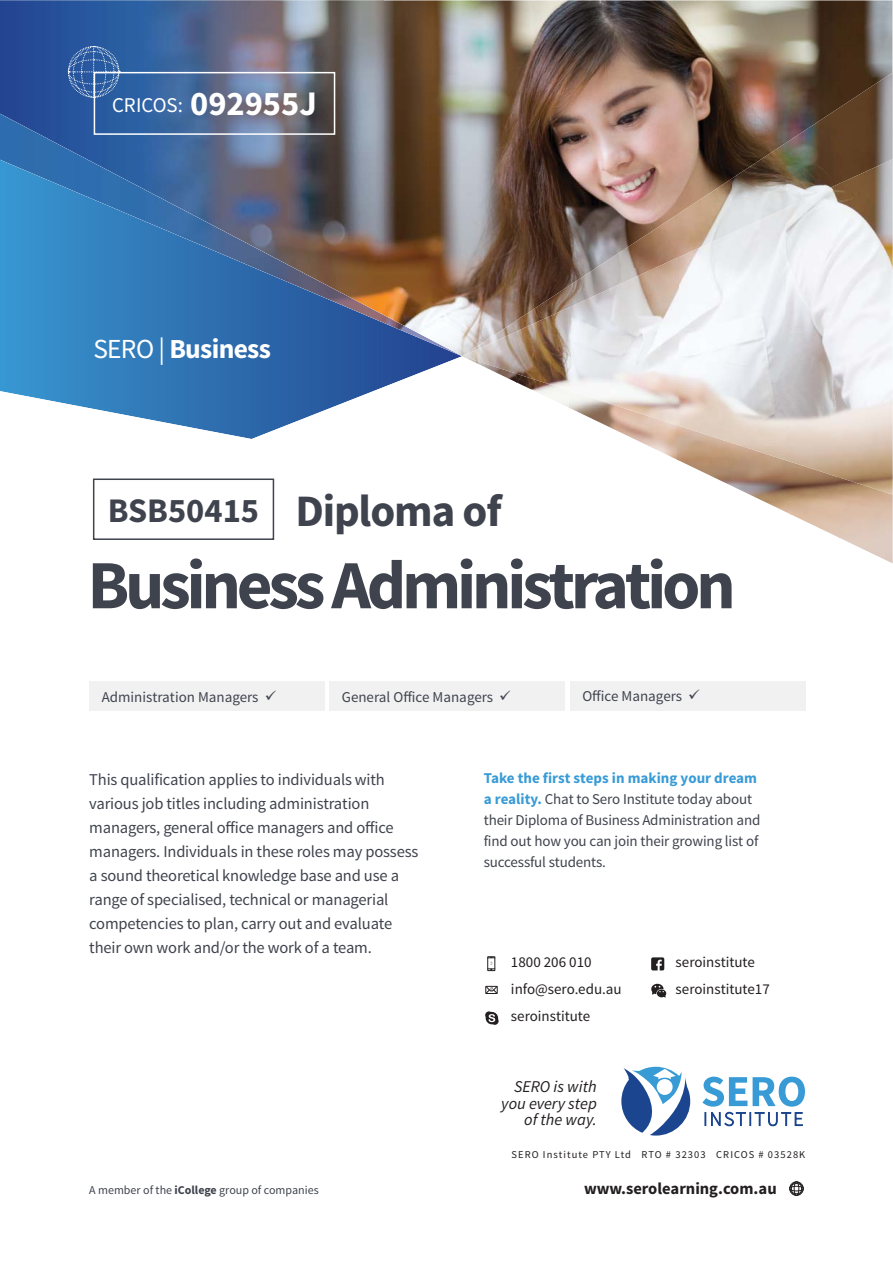
<style>
.page{position:relative;width:893px;height:1263px;background:#fff}
.page>*{position:absolute;margin:0;border:0;box-sizing:border-box;transform-origin:0 0}
.t1{font:700 69px "Source Sans Pro";letter-spacing:-.06em;color:#3f434d}
.t2{font:700 45px "Source Sans Pro";letter-spacing:-.025em;color:#3f434d}
.t3{font:700 34.5px "Source Sans Pro";color:#3f434d}
.t4{font:700 27.6px "Source Sans Pro";letter-spacing:-.025em;color:#fff}
.t5{font:21px "Source Sans Pro";color:#fff}
.t6{font:16.5px/24px "Source Sans Pro";letter-spacing:-.01em;color:#3f434d}
.t7{font:italic 16.5px/16.5px "Source Sans Pro";color:#231f20;text-align:right}
.t8{font:700 16.5px "Source Sans Pro";color:#231f20}
.t9{font:15px/21px "Source Sans Pro";letter-spacing:-.01em;color:#3f434d}
.t10{font:15px/27px "Source Sans Pro";color:#231f20}
.t11{font:12px "Source Sans Pro";color:#3f434d}
.t12{font:10.5px "Source Sans Pro";letter-spacing:.1em;color:#231f20}
.s1{font-weight:700;font-size:34.5px}
.s2{font-weight:400}
.s3{font-weight:700}
.s4{font-weight:700;color:#389bd6}
</style>
<div class="page">
<div style="left:789px;top:1182px;width:14px;height:13px;border:1px solid #231f20;border-radius:50%"></div>
<div style="left:791px;top:1182px;width:11px;height:13px;border:1px solid #231f20;border-radius:50%"></div>
<div style="left:794px;top:1182px;width:5px;height:13px;border:1px solid #231f20;border-radius:50%"></div>
<div style="left:789px;top:1183px;width:14px;height:11px;border:1px solid #231f20;border-radius:50%"></div>
<div style="left:789px;top:1186px;width:14px;height:5px;border:1px solid #231f20;border-radius:50%"></div>
<svg style="left:651px;top:957px;width:13px;height:13px"></svg>
<div style="left:488px;top:957px;width:7px;height:14px;border:1px solid #231f20"></div>
<svg style="left:487px;top:957px;width:8px;height:13px"></svg>
<svg style="left:651px;top:984px;width:15px;height:14px"></svg>
<div style="left:486px;top:986px;width:11px;height:8px;border:1px solid #231f20"></div>
<svg style="left:486px;top:987px;width:11px;height:6px"></svg>
<svg style="left:485px;top:1011px;width:14px;height:14px"></svg>
<svg style="left:621px;top:1067px;width:69px;height:69px"></svg>
<svg style="left:702px;top:1077px;width:103px;height:49px"></svg>
<img style="left:92px;top:0;width:801px;height:540px">
<img style="left:0;top:0;width:384px;height:114px">
<img style="left:0;top:114px;width:384px;height:46px">
<svg style="left:0;top:160px;width:462px;height:279px;background:#5a7fa4"></svg>
<img style="left:785px;top:73px;width:108px;height:86px">
<img style="left:731px;top:142px;width:54px;height:65px">
<img style="left:623px;top:170px;width:108px;height:87px">
<img style="left:569px;top:249px;width:55px;height:8px">
<img style="left:515px;top:284px;width:54px;height:22px">
<img style="left:677px;top:461px;width:162px;height:54px">
<img style="left:839px;top:495px;width:54px;height:68px">
<img style="left:789px;top:514px;width:50px;height:25px">
<svg style="left:449px;top:351px;width:309px;height:148px"></svg>
<img style="left:785px;top:159px;width:108px;height:336px">
<img style="left:677px;top:207px;width:108px;height:240px">
<img style="left:569px;top:257px;width:109px;height:170px">
<img style="left:462px;top:306px;width:108px;height:86px">
<img style="left:742px;top:446px;width:43px;height:15px">
<div style="left:89px;top:681px;width:236px;height:30px;background:#f1f1f2"></div>
<div style="left:570px;top:681px;width:235px;height:30px;background:#f1f1f2"></div>
<div style="left:329px;top:681px;width:236px;height:30px;background:#f1f1f2"></div>
<div style="left:93px;top:479px;width:181px;height:61px;border:2px solid #3f434d"></div>
<svg style="left:68px;top:46px;width:52px;height:52px;background:#426daa"></svg>
<div style="left:94px;top:72px;width:241px;height:63px;border:2px solid #fff"></div>
<p class="t5" style="left:112px;top:97px;width:206px">CRICOS: <span class="s1">092955J</span></p>
<h3 class="t4" style="left:93px;top:338px;width:179px"><span class="s2">SERO |</span> Business</h3>
<h2 class="t2" style="left:295px;top:494px;width:208px">Diploma of</h2>
<h1 class="t1" style="left:88px;top:559px;width:649px">Business Administration</h1>
<h3 class="t3" style="left:108px;top:497px;width:153px">BSB50415</h3>
<p class="t9" style="left:102px;top:688px;width:158px">Administration Managers</p>
<p class="t9" style="left:342px;top:688px;width:153px">General Office Managers</p>
<p class="t9" style="left:582px;top:687px;width:101px">Office Managers</p>
<p class="t6" style="left:89px;top:769px;width:331px">This qualification applies to individuals with various job titles including administration managers, general office managers and office managers. Individuals in these roles may possess a sound theoretical knowledge base and use a range of specialised, technical or managerial competencies to plan, carry out and evaluate their own work and/or the work of a team.</p>
<p class="t11" style="left:89px;top:1185px;width:231px">A member of the <span class="s3">iCollege</span> group of companies</p>
<p class="t9" style="left:484px;top:769px;width:278px"><span class="s4">Take the first steps in making your dream a reality.</span> Chat to Sero Institute today about their Diploma of Business Administration and find out how you can join their growing list of successful students.</p>
<p class="t10" style="left:511px;top:950px;width:112px">1800 206 010 info@sero.edu.au seroinstitute</p>
<p class="t10" style="left:676px;top:950px;width:96px">seroinstitute seroinstitute17</p>
<p class="t7" style="left:501px;top:1078px;width:97px">SERO is with you every step of the way.</p>
<p class="t12" style="left:511px;top:1150px;width:295px">SERO Institute PTY Ltd RTO # 32303 CRICOS # 03528K</p>
<p class="t8" style="left:584px;top:1182px;width:194px">www.serolearning.com.au</p>
</div>
